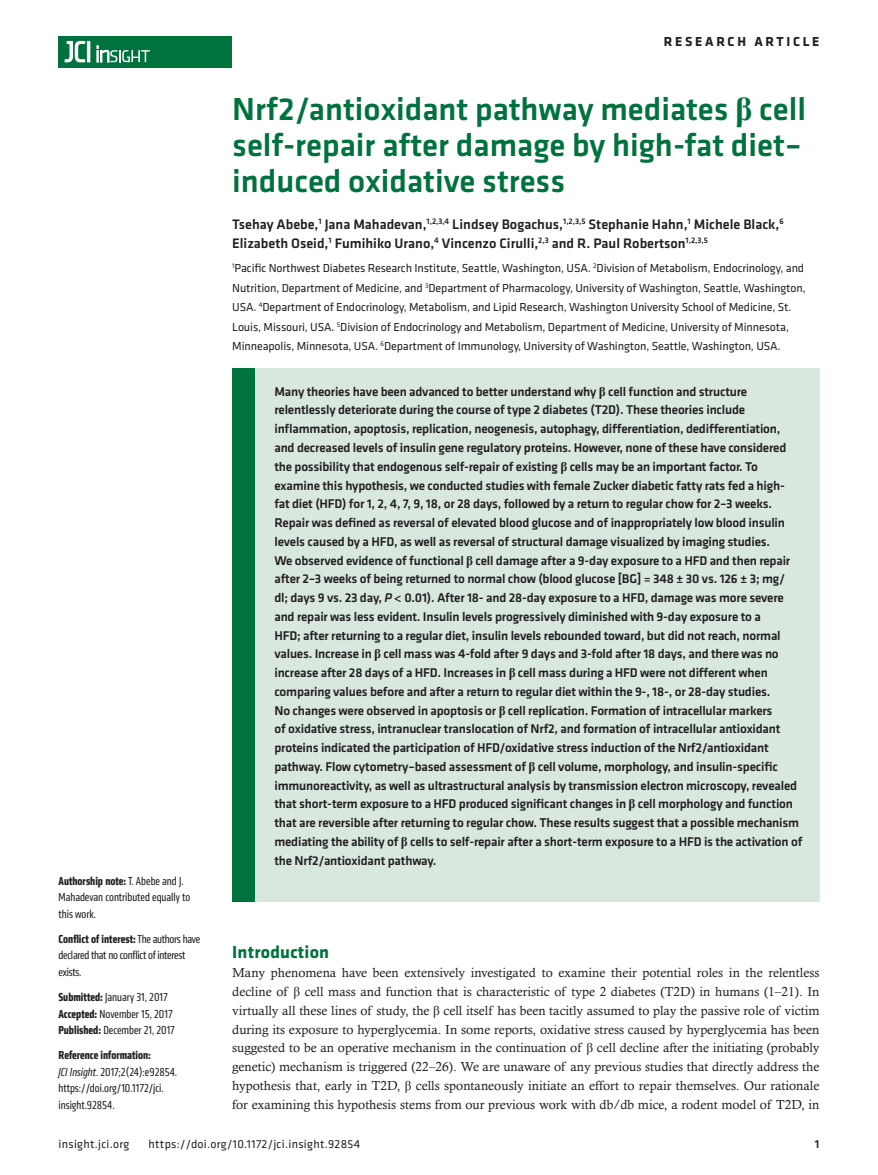
<style>
.page{position:relative;width:878px;height:1175px;background:#fff}
.page>*{position:absolute;margin:0;border:0;box-sizing:border-box;transform-origin:0 0}
.t1{font:500 33px/36px "Klavika Basic";color:#00723e}
.t2{font:700 18px "Klavika";letter-spacing:.01em;color:#00723e}
.t3{font:500 14.25px/19.5px "Klavika Basic";color:#231f20}
.t4{font:700 13.5px "Klavika Basic";letter-spacing:.2em;color:#231f20}
.t5{font:500 13.2px/18.8px "Klavika Basic";letter-spacing:-.015em;color:#231f20}
.t6{font:13.2px/18.8px "Calisto MT Std";color:#231f20;text-align:justify}
.t7{font:12px/19.5px "Klavika";letter-spacing:-.01em;color:#231f20}
.t8{font:condensed 12px/16.5px "Klavika";color:#231f20}
.t9{font:condensed 12px/16.5px "Klavika";letter-spacing:-.02em;color:#231f20}
.t10{font:12px "Klavika Basic";letter-spacing:.025em;color:#231f20}
.t11{font:500 12px "Klavika Basic";color:#231f20}
.s1{font-family:"Times New Roman";font-weight:700}
.s2{font-weight:700}
.s3{font-style:italic}
.s4{font-family:"Times New Roman"}
</style>
<div class="page">
<div style="left:59px;top:36px;width:173px;height:31px;background:#00723e"></div>
<hr style="left:87px;top:41px;width:3px;height:21px;background:#fff">
<svg style="left:64px;top:41px;width:21px;height:22px"></svg>
<svg style="left:97px;top:46px;width:53px;height:16px"></svg>
<div style="left:232px;top:369px;width:587px;height:533px;background:#d8e8df"></div>
<div style="left:232px;top:369px;width:22px;height:533px;background:#00723e"></div>
<p class="t4" style="left:663px;top:32px;width:157px">RESEARCH ARTICLE</p>
<h1 class="t1" style="left:232px;top:91px;width:575px">Nrf2/antioxidant pathway mediates <span class="s1">β</span> cell self-repair after damage by high-fat diet– induced oxidative stress</h1>
<p class="t3" style="left:232px;top:214px;width:553px">Tsehay Abebe,<sup>1</sup> Jana Mahadevan,<sup>1,2,3,4</sup> Lindsey Bogachus,<sup>1,2,3,5</sup> Stephanie Hahn,<sup>1</sup> Michele Black,<sup>6<br></sup>Elizabeth Oseid,<sup>1</sup> Fumihiko Urano,<sup>4</sup> Vincenzo Cirulli,<sup>2,3</sup> and R. Paul Robertson<sup>1,2,3,5</sup></p>
<p class="t7" style="left:232px;top:258px;width:575px"><sup>1</sup>Pacific Northwest Diabetes Research Institute, Seattle, Washington, USA. <sup>2</sup>Division of Metabolism, Endocrinology, and Nutrition, Department of Medicine, and <sup>3</sup>Department of Pharmacology, University of Washington, Seattle, Washington, USA. <sup>4</sup>Department of Endocrinology, Metabolism, and Lipid Research, Washington University School of Medicine, St.<br>Louis, Missouri, USA. <sup>5</sup>Division of Endocrinology and Metabolism, Department of Medicine, University of Minnesota, Minneapolis, Minnesota, USA. <sup>6</sup>Department of Immunology, University of Washington, Seattle, Washington, USA.</p>
<p class="t8" style="left:59px;top:872px;width:133px"><span class="s2">Authorship note:</span> T. Abebe and J.<br>Mahadevan contributed equally to this work.</p>
<p class="t9" style="left:59px;top:930px;width:143px"><span class="s2">Conflict of interest:</span> The authors have declared that no conflict of interest exists.</p>
<p class="t8" style="left:59px;top:988px;width:118px"><span class="s2">Submitted:</span> January 31, 2017<br><span class="s2">Accepted:</span> November 15, 2017<br><span class="s2">Published:</span> December 21, 2017</p>
<p class="t8" style="left:59px;top:1046px;width:120px"><span class="s2">Reference information:<br></span><span class="s3">JCI Insight</span>. 2017;2(24):e92854. https://doi.org/10.1172/jci. insight.92854.</p>
<p class="t5" style="left:274px;top:381px;width:529px">Many theories have been advanced to better understand why <span class="s1">β</span> cell function and structure relentlessly deteriorate during the course of type 2 diabetes (T2D). These theories include inflammation, apoptosis, replication, neogenesis, autophagy, differentiation, dedifferentiation, and decreased levels of insulin gene regulatory proteins. However, none of these have considered the possibility that endogenous self-repair of existing <span class="s1">β</span> cells may be an important factor. To examine this hypothesis, we conducted studies with female Zucker diabetic fatty rats fed a high&shy;fat diet (HFD) for 1, 2, 4, 7, 9, 18, or 28 days, followed by a return to regular chow for 2–3 weeks.<br>Repair was defined as reversal of elevated blood glucose and of inappropriately low blood insulin levels caused by a HFD, as well as reversal of structural damage visualized by imaging studies.<br>We observed evidence of functional <span class="s1">β</span> cell damage after a 9-day exposure to a HFD and then repair after 2–3 weeks of being returned to normal chow (blood glucose [BG] = 348 ± 30 vs. 126 ± 3; mg/<br>dl; days 9 vs. 23 day, <span class="s3">P</span> &lt; 0.01). After 18- and 28-day exposure to a HFD, damage was more severe and repair was less evident. Insulin levels progressively diminished with 9-day exposure to a<br>HFD; after returning to a regular diet, insulin levels rebounded toward, but did not reach, normal values. Increase in <span class="s1">β</span> cell mass was 4-fold after 9 days and 3-fold after 18 days, and there was no increase after 28 days of a HFD. Increases in <span class="s1">β</span> cell mass during a HFD were not different when comparing values before and after a return to regular diet within the 9-, 18-, or 28-day studies.<br>No changes were observed in apoptosis or <span class="s1">β</span> cell replication. Formation of intracellular markers<br>of oxidative stress, intranuclear translocation of Nrf2, and formation of intracellular antioxidant proteins indicated the participation of HFD/oxidative stress induction of the Nrf2/antioxidant pathway. Flow cytometry–based assessment of <span class="s1">β</span> cell volume, morphology, and insulin-specific immunoreactivity, as well as ultrastructural analysis by transmission electron microscopy, revealed that short-term exposure to a HFD produced significant changes in <span class="s1">β</span> cell morphology and function that are reversible after returning to regular chow. These results suggest that a possible mechanism mediating the ability of <span class="s1">β</span> cells to self-repair after a short-term exposure to a HFD is the activation of the Nrf2/antioxidant pathway.</p>
<h2 class="t2" style="left:232px;top:939px;width:98px">Introduction</h2>
<p class="t6" style="left:232px;top:963px;width:588px">Many phenomena have been extensively investigated to examine their potential roles in the relentless decline of <span class="s4">β</span> cell mass and function that is characteristic of type 2 diabetes (T2D) in humans (1–21). In virtually all these lines of study, the <span class="s4">β</span> cell itself has been tacitly assumed to play the passive role of victim during its exposure to hyperglycemia. In some reports, oxidative stress caused by hyperglycemia has been suggested to be an operative mechanism in the continuation of <span class="s4">β</span> cell decline after the initiating (probably genetic) mechanism is triggered (22–26). We are unaware of any previous studies that directly address the hypothesis that, early in T2D, <span class="s4">β</span> cells spontaneously initiate an effort to repair themselves. Our rationale for examining this hypothesis stems from our previous work with db/db mice, a rodent model of T2D, in</p>
<p class="t10" style="left:58px;top:1135px;width:72px">insight.jci.org</p>
<p class="t10" style="left:148px;top:1135px;width:213px">https://doi.org/10.1172/jci.insight.92854</p>
<p class="t11" style="left:814px;top:1135px;width:6px">1</p>
</div>
